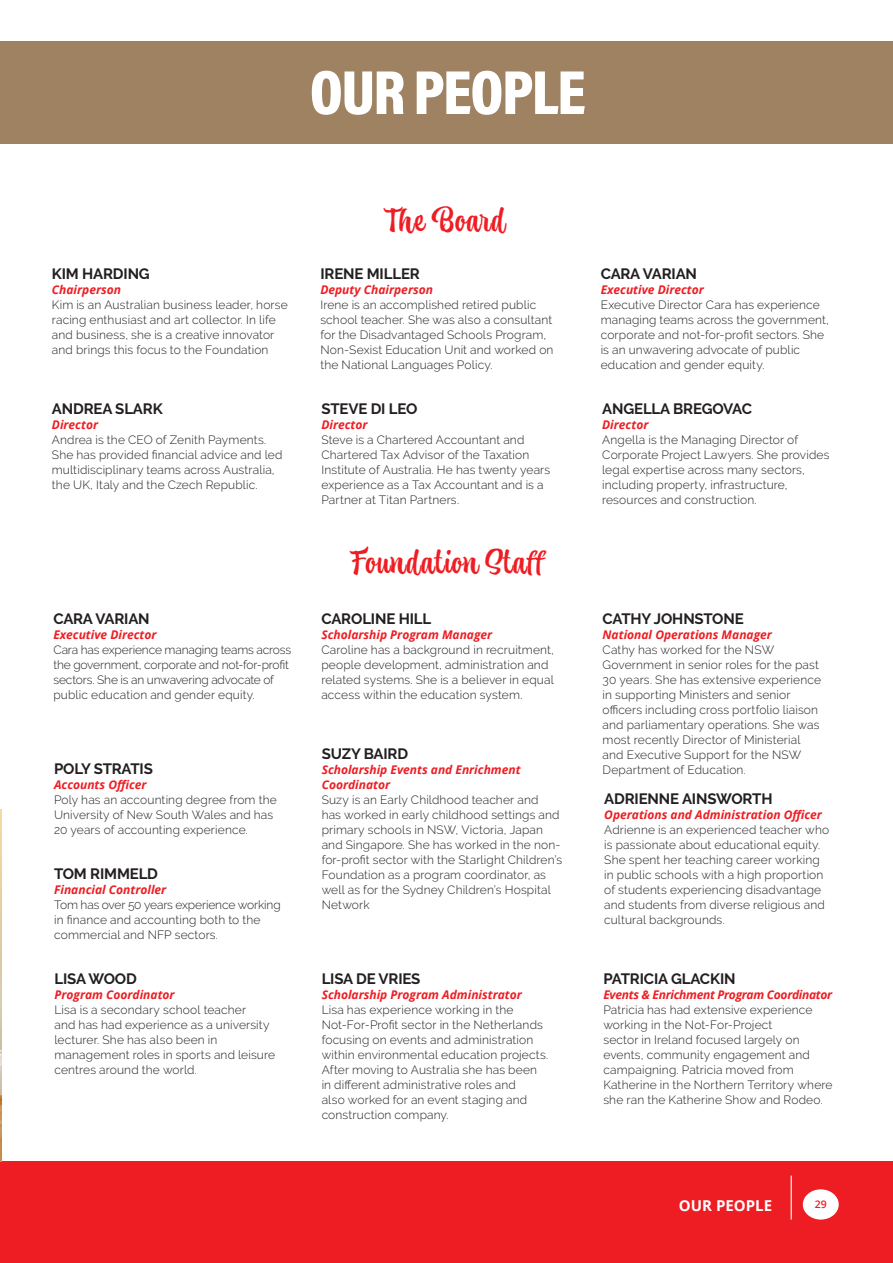
<style>
.page{position:relative;width:893px;height:1263px;background:#fff}
.page>*{position:absolute;margin:0;border:0;box-sizing:border-box;transform-origin:0 0}
.t1{font:900 63px "Acumin Pro Cond";letter-spacing:-.025em;color:#fff}
.t2{font:31.5px "Atocha";letter-spacing:.035em;color:#ee1d23}
.Title_-_Align_Left{font:700 15px "Raleway";letter-spacing:-.01em;color:#231f20}
.t3{font:700 15px "Open Sans";color:#fff}
.Body_Text{font:300 12px/15px "Raleway";letter-spacing:.01em;color:#231f20}
.Byline_Title_-_Align_Left{font:300 12px/15px "Raleway";letter-spacing:.01em;color:#231f20}
.Byline_Title_-_Align_Left-2{font:italic 700 12px "Open Sans";color:#ee1d23}
.Body_Text-2{font:300 12px/15px "Raleway";letter-spacing:-.01em;color:#231f20}
.Title_-_Align_Left-2{font:300 12px/15px "Raleway";letter-spacing:.005em;color:#231f20}
.Title_-_Align_Left-3{font:italic 700 12px "Open Sans";color:#ee1d23}
.Byline_Title_-_Align_Left-3{font:italic 700 12px "Open Sans";letter-spacing:-.025em;color:#ee1d23}
.t4{font:600 10.5px "Open Sans";color:#ee1d23}
.s1{font-family:"Open Sans";font-weight:700;font-style:italic;color:#ee1d23}
</style>
<div class="page">
<div style="left:0;top:42px;width:893px;height:102px;background:#9e8261"></div>
<div style="left:0;top:1161px;width:893px;height:102px;background:#ee1d23"></div>
<hr style="left:791px;top:1176px;width:1px;height:43px;background:#fff">
<div style="left:803px;top:1189px;width:36px;height:30px;background:#fff;border-radius:50%"></div>
<img style="left:0;top:810px;width:1px;height:351px">
<p class="t1" style="left:310px;top:51px;width:278px">OUR PEOPLE</p>
<p class="Title_-_Align_Left" style="left:52px;top:265px;width:99px">KIM HARDING</p>
<p class="Title_-_Align_Left-3" style="left:52px;top:281px;width:71px">Chairperson</p>
<p class="Body_Text" style="left:52px;top:297px;width:237px">Kim is an Australian business leader, horse racing enthusiast and art collector. In life and business, she is a creative innovator and brings this focus to the Foundation</p>
<p class="Title_-_Align_Left" style="left:52px;top:400px;width:112px">ANDREA SLARK</p>
<p class="Title_-_Align_Left-3" style="left:52px;top:416px;width:48px">Director</p>
<p class="Body_Text" style="left:52px;top:432px;width:216px">Andrea is the CEO of Zenith Payments.</p>
<p class="Body_Text" style="left:52px;top:447px;width:232px">She has provided financial advice and led multidisciplinary teams across Australia, the UK, Italy and the Czech Republic.</p>
<h2 class="t2" style="left:387px;top:198px;width:119px">The Board</h2>
<p class="Title_-_Align_Left" style="left:320px;top:265px;width:101px">IRENE MILLER</p>
<p class="Byline_Title_-_Align_Left-2" style="left:320px;top:281px;width:114px">Deputy Chairperson</p>
<p class="Body_Text" style="left:320px;top:297px;width:235px">Irene is an accomplished retired public school teacher. She was also a consultant for the Disadvantaged Schools Program, Non-Sexist Education Unit and worked on the National Languages Policy.</p>
<p class="Title_-_Align_Left" style="left:321px;top:400px;width:98px">STEVE DI LEO</p>
<p class="Byline_Title_-_Align_Left" style="left:321px;top:417px;width:204px"><span class="s1">Director<br></span>Steve is a Chartered Accountant and</p>
<p class="Body_Text" style="left:321px;top:447px;width:210px">Chartered Tax Advisor of the Taxation</p>
<p class="Body_Text" style="left:321px;top:462px;width:230px">Institute of Australia. He has twenty years</p>
<p class="Body_Text" style="left:321px;top:477px;width:224px">experience as a Tax Accountant and is a</p>
<p class="Body_Text" style="left:321px;top:492px;width:139px">Partner at Titan Partners.</p>
<p class="t2" style="left:351px;top:540px;width:193px">Foundation Staff</p>
<p class="Title_-_Align_Left" style="left:601px;top:265px;width:98px">CARA VARIAN</p>
<p class="Byline_Title_-_Align_Left-2" style="left:601px;top:281px;width:105px">Executive Director</p>
<p class="Body_Text" style="left:601px;top:297px;width:230px">Executive Director Cara has experience managing teams across the government, corporate and not-for-profit sectors. She is an unwavering advocate of public education and gender equity.</p>
<p class="Title_-_Align_Left" style="left:602px;top:400px;width:151px">ANGELLA BREGOVAC</p>
<p class="Byline_Title_-_Align_Left" style="left:602px;top:417px;width:229px"><span class="s1">Director<br></span>Angella is the Managing Director of<br>Corporate Project Lawyers. She provides</p>
<p class="Body_Text" style="left:602px;top:462px;width:204px">legal expertise across many sectors,</p>
<p class="Body_Text" style="left:602px;top:477px;width:187px">including property, infrastructure,</p>
<p class="Body_Text" style="left:602px;top:492px;width:156px">resources and construction.</p>
<p class="Title_-_Align_Left" style="left:321px;top:610px;width:111px">CAROLINE HILL</p>
<p class="Byline_Title_-_Align_Left-2" style="left:321px;top:626px;width:172px">Scholarship Program Manager</p>
<p class="Body_Text" style="left:321px;top:642px;width:234px">Caroline has a background in recruitment, people development, administration and related systems. She is a believer in equal</p>
<p class="Body_Text" style="left:321px;top:687px;width:203px">access within the education system.</p>
<p class="Title_-_Align_Left" style="left:603px;top:610px;width:143px">CATHY JOHNSTONE</p>
<p class="Title_-_Align_Left-3" style="left:603px;top:626px;width:171px">National Operations Manager</p>
<p class="Body_Text" style="left:603px;top:642px;width:220px">Cathy has worked for the NSW Government in senior roles for the past 30 years. She has extensive experience in supporting Ministers and senior officers including cross portfolio liaison and parliamentary operations. She was most recently Director of Ministerial and Executive Support for the NSW Department of Education.</p>
<p class="Title_-_Align_Left" style="left:53px;top:610px;width:98px">CARA VARIAN</p>
<p class="Byline_Title_-_Align_Left-2" style="left:53px;top:626px;width:105px">Executive Director</p>
<p class="Body_Text-2" style="left:53px;top:642px;width:239px">Cara has experience managing teams across the government, corporate and not-for-profit sectors. She is an unwavering advocate of public education and gender equity.</p>
<p class="Title_-_Align_Left" style="left:322px;top:745px;width:88px">SUZY BAIRD</p>
<p class="Byline_Title_-_Align_Left" style="left:322px;top:762px;width:242px"><span class="s1">Scholarship Events and Enrichment Coordinator<br></span>Suzy is an Early Childhood teacher and<br>has worked in early childhood settings and primary schools in NSW, Victoria, Japan and Singapore. She has worked in the non&shy;for-profit sector with the Starlight Children’s Foundation as a program coordinator, as well as for the Sydney Children’s Hospital Network</p>
<p class="Title_-_Align_Left" style="left:54px;top:760px;width:100px">POLY STRATIS</p>
<p class="Byline_Title_-_Align_Left-2" style="left:54px;top:776px;width:94px">Accounts Officer</p>
<p class="Body_Text" style="left:54px;top:792px;width:224px">Poly has an accounting degree from the<br>University of New South Wales and has<br>20 years of accounting experience.</p>
<p class="Title_-_Align_Left" style="left:604px;top:790px;width:170px">ADRIENNE AINSWORTH</p>
<p class="Byline_Title_-_Align_Left-2" style="left:604px;top:806px;width:219px">Operations and Administration Officer</p>
<p class="Body_Text" style="left:604px;top:822px;width:226px">Adrienne is an experienced teacher who is passionate about educational equity.<br>She spent her teaching career working in public schools with a high proportion of students experiencing disadvantage and students from diverse religious and cultural backgrounds.</p>
<p class="Title_-_Align_Left" style="left:54px;top:865px;width:105px">TOM RIMMELD</p>
<p class="Title_-_Align_Left-2" style="left:54px;top:882px;width:228px"><span class="s1">Financial Controller<br></span>Tom has over 50 years experience working in finance and accounting both to the commercial and NFP sectors.</p>
<p class="Title_-_Align_Left" style="left:54px;top:970px;width:84px">LISA WOOD</p>
<p class="Byline_Title_-_Align_Left-2" style="left:54px;top:986px;width:122px">Program Coordinator</p>
<p class="Body_Text" style="left:54px;top:1002px;width:222px">Lisa is a secondary school teacher<br>and has had experience as a university lecturer. She has also been in management roles in sports and leisure centres around the world.</p>
<p class="Title_-_Align_Left" style="left:322px;top:970px;width:100px">LISA DE VRIES</p>
<p class="Byline_Title_-_Align_Left-2" style="left:322px;top:986px;width:202px">Scholarship Program Administrator</p>
<p class="Body_Text" style="left:322px;top:1002px;width:228px">Lisa has experience working in the Not-For-Profit sector in the Netherlands focusing on events and administration within environmental education projects.<br>After moving to Australia she has been in different administrative roles and<br>also worked for an event staging and construction company.</p>
<p class="Title_-_Align_Left" style="left:603px;top:970px;width:134px">PATRICIA GLACKIN</p>
<p class="Byline_Title_-_Align_Left-3" style="left:603px;top:986px;width:230px">Events &amp; Enrichment Program Coordinator</p>
<p class="Body_Text" style="left:603px;top:1002px;width:231px">Patricia has had extensive experience working in the Not-For-Project<br>sector in Ireland focused largely on events, community engagement and campaigning. Patricia moved from Katherine in the Northern Territory where she ran the Katherine Show and Rodeo.</p>
<p class="t3" style="left:679px;top:1195px;width:95px">OUR PEOPLE</p>
<p class="t4" style="left:815px;top:1197px;width:13px">29</p>
</div>
